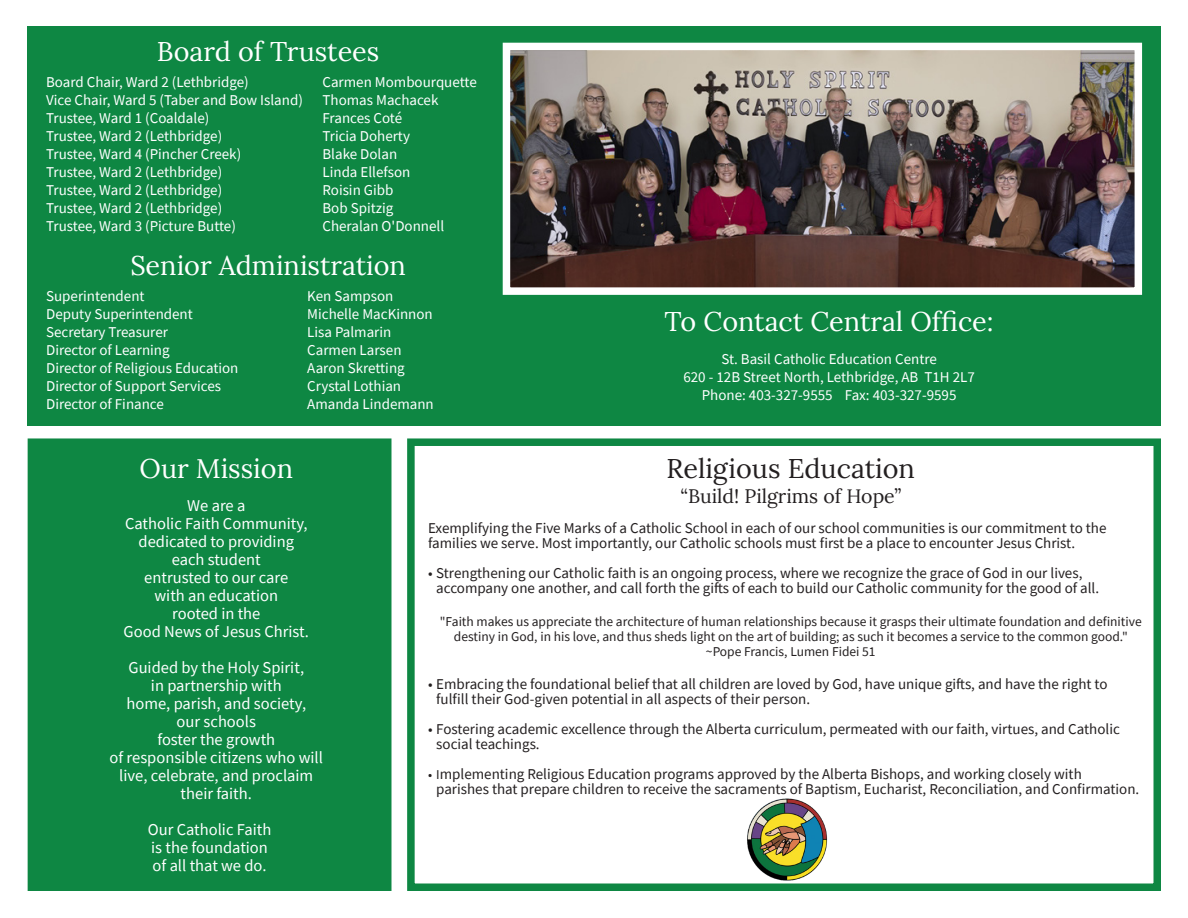
<style>
.page{position:relative;width:1188px;height:918px;background:#fff}
.page>*{position:absolute;margin:0;border:0;box-sizing:border-box;transform-origin:0 0}
.t1{font:27px "Lora";color:#fff}
.t2{font:27px "Lora";color:#231f20}
.t3{font:19.5px "Lora";color:#231f20}
.t4{font:16.5px/18px "Source Sans Pro";color:#fff;text-align:center}
.t5{font:15px/15px "Source Sans Pro";color:#231f20}
.t6{font:15px/18px "Source Sans Pro";color:#fff}
.t7{font:13.5px/15px "Source Sans Pro";color:#231f20;text-align:center}
.s1{font-size:13.5px}
</style>
<div class="page">
<div style="left:27px;top:26px;width:1134px;height:400px;background:#0e8743"></div>
<img style="left:512px;top:52px;width:621px;height:234px">
<div style="left:503px;top:43px;width:639px;height:252px;border:8px solid #fff"></div>
<div style="left:31px;top:442px;width:357px;height:445px;background:#0e8743"></div>
<div style="left:28px;top:438px;width:364px;height:453px;border:8px solid #0e8743"></div>
<div style="left:407px;top:438px;width:754px;height:453px;border:8px solid #0e8743"></div>
<img style="left:739px;top:798px;width:90px;height:90px">
<p class="t1" style="left:157px;top:31px;width:224px">Board of Trustees</p>
<p class="t6" style="left:46px;top:73px;width:204px">Board Chair, Ward 2 (Lethbridge)</p>
<p class="t6" style="left:46px;top:91px;width:258px">Vice Chair, Ward 5 (Taber and Bow Island)<br>Trustee, Ward 1 (Coaldale)<br>Trustee, Ward 2 (Lethbridge)<br>Trustee, Ward 4 (Pincher Creek)<br>Trustee, Ward 2 (Lethbridge)</p>
<p class="t6" style="left:46px;top:181px;width:178px">Trustee, Ward 2 (Lethbridge)</p>
<p class="t6" style="left:46px;top:199px;width:178px">Trustee, Ward 2 (Lethbridge)</p>
<p class="t6" style="left:46px;top:217px;width:191px">Trustee, Ward 3 (Picture Butte)</p>
<p class="t6" style="left:322px;top:73px;width:156px">Carmen Mombourquette<br>Thomas Machacek</p>
<p class="t6" style="left:322px;top:109px;width:81px">Frances Coté</p>
<p class="t6" style="left:322px;top:127px;width:89px">Tricia Doherty<br>Blake Dolan</p>
<p class="t6" style="left:322px;top:163px;width:90px">Linda Ellefson<br>Roisin Gibb</p>
<p class="t6" style="left:322px;top:199px;width:72px">Bob Spitzig</p>
<p class="t6" style="left:322px;top:217px;width:123px">Cheralan O'Donnell</p>
<p class="t1" style="left:130px;top:245px;width:277px">Senior Administration</p>
<p class="t6" style="left:46px;top:287px;width:100px">Superintendent</p>
<p class="t6" style="left:46px;top:305px;width:148px">Deputy Superintendent<br>Secretary Treasurer<br>Director of Learning</p>
<p class="t6" style="left:46px;top:359px;width:194px">Director of Religious Education</p>
<p class="t6" style="left:46px;top:377px;width:177px">Director of Support Services<br>Director of Finance</p>
<p class="t6" style="left:307px;top:287px;width:127px">Ken Sampson<br>Michelle MacKinnon<br>Lisa Palmarin</p>
<p class="t6" style="left:307px;top:341px;width:96px">Carmen Larsen</p>
<p class="t6" style="left:307px;top:359px;width:99px">Aaron Skretting<br>Crystal Lothian</p>
<p class="t6" style="left:307px;top:395px;width:128px">Amanda Lindemann</p>
<p class="t1" style="left:665px;top:301px;width:331px">To Contact Central Office:</p>
<p class="t6" style="left:683px;top:350px;width:293px;text-align:center">St. Basil Catholic Education Centre<br>620 - 12B Street North, Lethbridge, AB T1H 2L7<br>Phone: 403-327-9555 Fax: 403-327-9595</p>
<p class="t1" style="left:140px;top:447px;width:155px">Our Mission</p>
<p class="t4" style="left:125px;top:496px;width:184px">We are a<br>Catholic Faith Community, dedicated to providing each student<br>entrusted to our care<br>with an education</p>
<p class="t4" style="left:124px;top:604px;width:187px">rooted in the<br>Good News of Jesus Christ.</p>
<p class="t4" style="left:127px;top:658px;width:181px">Guided by the Holy Spirit, in partnership with<br>home, parish, and society,</p>
<p class="t4" style="left:157px;top:712px;width:119px">our schools foster the growth</p>
<p class="t4" style="left:110px;top:748px;width:215px">of responsible citizens who will live, celebrate, and proclaim their faith.</p>
<p class="t4" style="left:148px;top:820px;width:125px;text-align:left">Our Catholic Faith is the foundation of all that we do.</p>
<p class="t2" style="left:667px;top:447px;width:250px">Religious Education</p>
<p class="t3" style="left:680px;top:481px;width:222px">“Build! Pilgrims of Hope”</p>
<p class="t5" style="left:428px;top:520px;width:680px">Exemplifying the Five Marks of a Catholic School in each of our school communities is our commitment to the families we serve. Most importantly, our Catholic schools must first be a place to encounter Jesus Christ.</p>
<p class="t5" style="left:428px;top:565px;width:656px">• Strengthening our Catholic faith is an ongoing process, where we recognize the grace of God in our lives,</p>
<p class="t5" style="left:436px;top:580px;width:664px">accompany one another, and call forth the gifts of each to build our Catholic community for the good of all.</p>
<p class="t7" style="left:440px;top:614px;width:703px">"Faith makes us appreciate the architecture of human relationships because it grasps their ultimate foundation and definitive destiny in God, in his love, and thus sheds light on the art of building; as such it becomes a service to the common good." ~Pope Francis, Lumen Fidei 51</p>
<p class="t5" style="left:428px;top:676px;width:681px">• Embracing the foundational belief that all children are loved by God, have unique gifts, and have the right to</p>
<p class="t5" style="left:436px;top:691px;width:375px">fulfill their God-given potential in all aspects of their person.</p>
<p class="t5" style="left:428px;top:721px;width:693px">• Fostering academic excellence through the Alberta curriculum, permeated with our faith, virtues, and Catholic</p>
<p class="t5" style="left:436px;top:736px;width:105px">social teachings.</p>
<p class="t5" style="left:428px;top:766px;width:655px"><span class="s1">• I</span>mplementing Religious Education programs approved by the Alberta Bishops, and working closely with</p>
<p class="t5" style="left:436px;top:781px;width:705px">parishes that prepare children to receive the sacraments of Baptism, Eucharist, Reconciliation, and Confirmation.</p>
</div>
